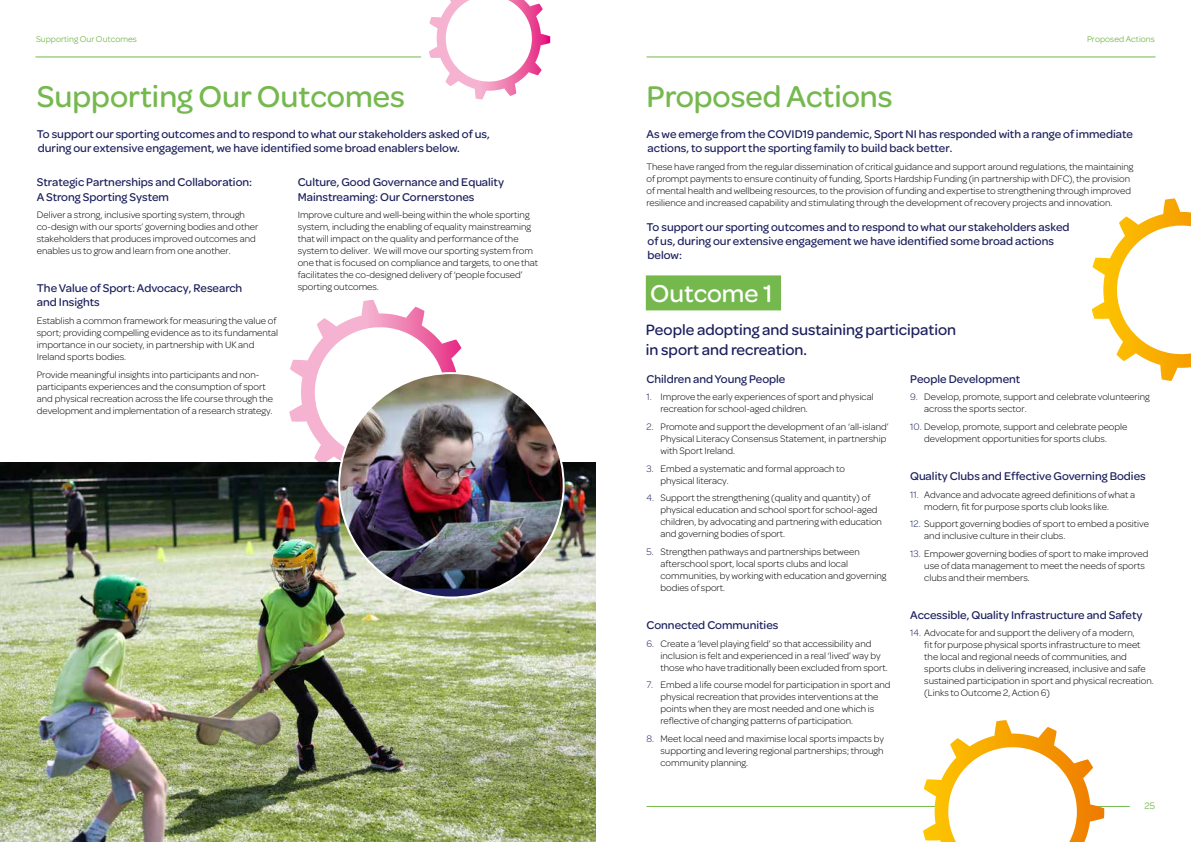
<style>
.page{position:relative;width:1191px;height:842px;background:#fff}
.page>*{position:absolute;margin:0;border:0;box-sizing:border-box;transform-origin:0 0}
.t1{font:500 32px "Omnes";color:#75b94e}
.t2{font:500 26px "Omnes";color:#fff}
.t3{font:500 16px/19.2px "Omnes";color:#1c205c}
.t4{font:500 12px/14.4px "Omnes";color:#1c205c}
.t5{font:300 10px/12px "Omnes";color:#000}
.t6{font:10px "Omnes";color:#75b94e}
.t7{font:9px "Omnes";color:#75b94e}
.s1{color:#1c205c}
</style>
<div class="page">
<hr style="left:647px;top:806px;width:482px;height:1px;background:#75b94e">
<hr style="left:647px;top:57px;width:508px;height:1px;background:#75b94e">
<hr style="left:36px;top:57px;width:385px;height:1px;background:#75b94e">
<svg style="left:289px;top:300px;width:83px;height:162px"></svg>
<svg style="left:429px;top:0;width:103px;height:82px"></svg>
<svg style="left:1091px;top:199px;width:82px;height:181px"></svg>
<div style="left:646px;top:275px;width:135px;height:35px;background:#75b94e"></div>
<img style="left:0;top:462px;width:595px;height:380px">
<img style="left:339px;top:373px;width:224px;height:216px">
<svg style="left:923px;top:720px;width:162px;height:122px"></svg>
<p class="t7" style="left:36px;top:34px;width:102px">Supporting Our Outcomes</p>
<p class="t7" style="left:1087px;top:34px;width:69px">Proposed Actions</p>
<h1 class="t1" style="left:37px;top:74px;width:369px">Supporting Our Outcomes</h1>
<p class="t4" style="left:37px;top:126px;width:454px">To support our sporting outcomes and to respond to what our stakeholders asked of us, during our extensive engagement, we have identified some broad enablers below.</p>
<p class="t4" style="left:37px;top:174px;width:217px">Strategic Partnerships and Collaboration:<br>A Strong Sporting System</p>
<p class="t5" style="left:37px;top:208px;width:223px">Deliver a strong, inclusive sporting system, through co-design with our sports’ governing bodies and other stakeholders that produces improved outcomes and enables us to grow and learn from one another.</p>
<p class="t4" style="left:37px;top:280px;width:207px">The Value of Sport: Advocacy, Research and Insights</p>
<p class="t5" style="left:37px;top:314px;width:243px">Establish a common framework for measuring the value of sport; providing compelling evidence as to its fundamental importance in our society, in partnership with UK and Ireland sports bodies.</p>
<p class="t5" style="left:37px;top:368px;width:238px">Provide meaningful insights into participants and non&shy;participants experiences and the consumption of sport and physical recreation across the life course through the development and implementation of a research strategy.</p>
<p class="t4" style="left:298px;top:174px;width:208px">Culture, Good Governance and Equality<br>Mainstreaming: Our Cornerstones</p>
<p class="t5" style="left:298px;top:208px;width:242px">Improve culture and well-being within the whole sporting system, including the enabling of equality mainstreaming that will impact on the quality and performance of the system to deliver. We will move our sporting system from one that is focused on compliance and targets, to one that facilitates the co-designed delivery of ‘people focused’ sporting outcomes.</p>
<h1 class="t1" style="left:646px;top:74px;width:248px">Proposed Actions</h1>
<p class="t4" style="left:646px;top:126px;width:488px">As we emerge from the COVID19 pandemic, Sport NI has responded with a range of immediate actions, to support the sporting family to build back better.</p>
<p class="t5" style="left:646px;top:160px;width:488px">These have ranged from the regular dissemination of critical guidance and support around regulations, the maintaining of prompt payments to ensure continuity of funding, Sports Hardship Funding (in partnership with DFC), the provision of mental health and wellbeing resources, to the provision of funding and expertise to strengthening through improved resilience and increased capability and stimulating through the development of recovery projects and innovation.</p>
<p class="t4" style="left:646px;top:219px;width:424px">To support our sporting outcomes and to respond to what our stakeholders asked of us, during our extensive engagement we have identified some broad actions below:</p>
<h2 class="t2" style="left:650px;top:275px;width:124px">Outcome 1</h2>
<h3 class="t3" style="left:646px;top:319px;width:312px">People adopting and sustaining participation in sport and recreation.</h3>
<p class="t4" style="left:646px;top:371px;width:140px">Children and Young People</p>
<p class="t5" style="left:660px;top:391px;width:215px;text-indent:-14px"><span class="s1">1.</span> Improve the early experiences of sport and physical recreation for school-aged children.</p>
<p class="t5" style="left:660px;top:420px;width:230px;text-indent:-14px"><span class="s1">2.</span> Promote and support the development of an ‘all-island’<br>Physical Literacy Consensus Statement, in partnership with Sport Ireland.</p>
<p class="t5" style="left:660px;top:462px;width:186px;text-indent:-14px"><span class="s1">3.</span> Embed a systematic and formal approach to physical literacy.</p>
<p class="t5" style="left:660px;top:492px;width:223px;text-indent:-14px"><span class="s1">4.</span> Support the strengthening (quality and quantity) of physical education and school sport for school-aged children, by advocating and partnering with education and governing bodies of sport.</p>
<p class="t5" style="left:660px;top:545px;width:227px;text-indent:-14px"><span class="s1">5.</span> Strengthen pathways and partnerships between afterschool sport, local sports clubs and local communities, by working with education and governing bodies of sport.</p>
<p class="t4" style="left:646px;top:617px;width:133px">Connected Communities</p>
<p class="t5" style="left:660px;top:637px;width:229px;text-indent:-14px"><span class="s1">6.</span> Create a ‘level playing field’ so that accessibility and inclusion is felt and experienced in a real ‘lived’ way by those who have traditionally been excluded from sport.</p>
<p class="t5" style="left:660px;top:678px;width:231px;text-indent:-14px"><span class="s1">7.</span> Embed a life course model for participation in sport and physical recreation that provides interventions at the points when they are most needed and one which is reflective of changing patterns of participation.</p>
<p class="t5" style="left:660px;top:732px;width:225px;text-align:justify;text-indent:-14px"><span class="s1">8.</span> Meet local need and maximise local sports impacts by supporting and levering regional partnerships; through community planning.</p>
<p class="t4" style="left:910px;top:371px;width:112px">People Development</p>
<p class="t5" style="left:924px;top:391px;width:227px;text-indent:-14px"><span class="s1">9.</span> Develop, promote, support and celebrate volunteering across the sports sector.</p>
<p class="t5" style="left:924px;top:420px;width:205px;text-indent:-14px"><span class="s1">10.</span> Develop, promote, support and celebrate people development opportunities for sports clubs.</p>
<p class="t4" style="left:910px;top:468px;width:237px">Quality Clubs and Effective Governing Bodies</p>
<p class="t5" style="left:924px;top:488px;width:212px;text-indent:-14px"><span class="s1">11.</span> Advance and advocate agreed definitions of what a modern, fit for purpose sports club looks like.</p>
<p class="t5" style="left:924px;top:517px;width:226px;text-indent:-14px"><span class="s1">12.</span> Support governing bodies of sport to embed a positive and inclusive culture in their clubs.</p>
<p class="t5" style="left:924px;top:547px;width:226px;text-indent:-14px"><span class="s1">13.</span> Empower governing bodies of sport to make improved use of data management to meet the needs of sports clubs and their members.</p>
<p class="t4" style="left:910px;top:607px;width:234px">Accessible, Quality Infrastructure and Safety</p>
<p class="t5" style="left:924px;top:626px;width:231px;text-indent:-14px"><span class="s1">14.</span> Advocate for and support the delivery of a modern,<br>fit for purpose physical sports infrastructure to meet the local and regional needs of communities, and sports clubs in delivering increased, inclusive and safe sustained participation in sport and physical recreation. (Links to Outcome 2, Action 6)</p>
<p class="t6" style="left:1144px;top:800px;width:12px">25</p>
</div>
